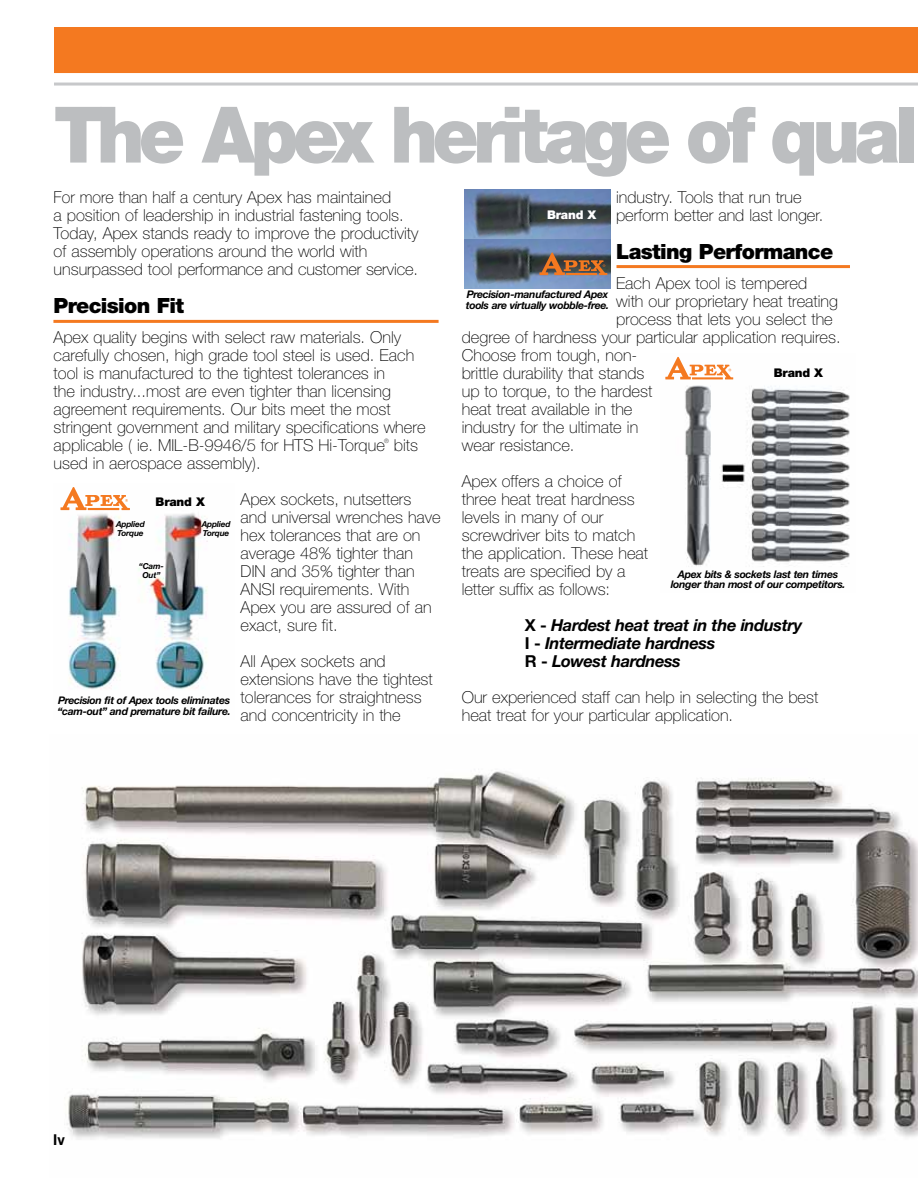
<style>
.page{position:relative;width:918px;height:1188px;background:#fff}
.page>*{position:absolute;margin:0;border:0;box-sizing:border-box;transform-origin:0 0}
.t1{font:900 78px "Helvetica Neue";letter-spacing:-.075em;color:#bcbec0;scale:.95 1}
.t2{font:900 21px "Helvetica Neue";letter-spacing:-.03em;color:#000}
.t3{font:100 16.5px/18px "Helvetica Neue";color:#000}
.t4{font:italic 700 16.5px/18px "Helvetica Neue";letter-spacing:-.025em;color:#000}
.t5{font:700 15px "Helvetica Neue";color:#000;scale:.95 1}
.t6{font:900 12px "Helvetica Neue";letter-spacing:-.015em;color:#000}
.t7{font:900 12px "Helvetica Neue";letter-spacing:-.015em;color:#fff}
.t8{font:italic 700 10.5px/10.5px "Helvetica Neue";letter-spacing:-.03em;color:#000}
.t9{font:italic 700 8.25px/9px "Helvetica Neue";letter-spacing:-.02em;color:#000}
.t10{font:100 6px "Helvetica Neue";color:#000}
.s1{font-style:normal}
</style>
<div class="page">
<img style="left:67px;top:771px;width:851px;height:369px">
<hr style="left:53px;top:320px;width:386px;height:3px;background:#f47920">
<hr style="left:617px;top:265px;width:233px;height:3px;background:#f47920">
<div style="left:54px;top:27px;width:864px;height:46px;background:#f47920"></div>
<hr style="left:54px;top:83px;width:864px;height:3px;background:#c7c8ca">
<img style="left:61px;top:510px;width:147px;height:179px">
<svg style="left:60px;top:487px;width:70px;height:23px"></svg>
<img style="left:465px;top:190px;width:145px;height:48px">
<img style="left:465px;top:240px;width:145px;height:48px">
<svg style="left:539px;top:253px;width:68px;height:22px"></svg>
<img style="left:665px;top:377px;width:185px;height:190px">
<svg style="left:665px;top:357px;width:68px;height:22px"></svg>
<h1 class="t1" style="left:54px;top:88px;width:911px">The Apex heritage of qual</h1>
<p class="t3" style="left:54px;top:188px;width:366px">For more than half a century Apex has maintained<br>a position of leadership in industrial fastening tools.<br>Today, Apex stands ready to improve the productivity of assembly operations around the world with unsurpassed tool performance and customer service.</p>
<p class="t2" style="left:54px;top:292px;width:132px">Precision Fit</p>
<p class="t3" style="left:54px;top:328px;width:373px">Apex quality begins with select raw materials. Only carefully chosen, high grade tool steel is used. Each tool is manufactured to the tightest tolerances in<br>the industry...most are even tighter than licensing agreement requirements. Our bits meet the most stringent government and military specifications where applicable ( ie. MIL-B-9946/5 for HTS Hi-Torque</p>
<p class="t3" style="left:616px;top:188px;width:209px">industry. Tools that run true perform better and last longer.</p>
<p class="t2" style="left:616px;top:238px;width:219px">Lasting Performance</p>
<p class="t3" style="left:616px;top:274px;width:193px">Each Apex tool is tempered</p>
<p class="t3" style="left:616px;top:292px;width:223px">with our proprietary heat treating</p>
<p class="t3" style="left:616px;top:310px;width:218px">process that lets you select the</p>
<p class="t3" style="left:462px;top:328px;width:380px">degree of hardness your particular application requires.</p>
<p class="t3" style="left:462px;top:346px;width:177px">Choose from tough, non-</p>
<p class="t3" style="left:462px;top:364px;width:184px">brittle durability that stands</p>
<p class="t3" style="left:462px;top:382px;width:192px">up to torque, to the hardest</p>
<p class="t3" style="left:462px;top:400px;width:172px">heat treat available in the</p>
<p class="t3" style="left:462px;top:418px;width:178px">industry for the ultimate in</p>
<p class="t3" style="left:462px;top:436px;width:114px">wear resistance.</p>
<p class="t3" style="left:462px;top:472px;width:188px">Apex offers a choice of three heat treat hardness levels in many of our screwdriver bits to match the application. These heat treats are specified by a letter suffix as follows:</p>
<p class="t4" style="left:525px;top:615px;width:279px"><span class="s1">X -</span> Hardest heat treat in the industry<br><span class="s1">I -</span> Intermediate hardness<br><span class="s1">R -</span> Lowest hardness</p>
<p class="t3" style="left:462px;top:688px;width:358px">Our experienced staff can help in selecting the best heat treat for your particular application.</p>
<p class="t7" style="left:547px;top:208px;width:51px">Brand X</p>
<p class="t8" style="left:466px;top:289px;width:145px">Precision-manufactured Apex tools are virtually wobble-free.</p>
<p class="t6" style="left:774px;top:365px;width:51px">Brand X</p>
<p class="t10" style="left:384px;top:438px;width:6px">®</p>
<p class="t3" style="left:394px;top:436px;width:26px">bits</p>
<p class="t3" style="left:241px;top:445px;width:172px;line-height:36px;text-indent:-187px">used in aerospace assembly).<br>Apex sockets, nutsetters</p>
<p class="t3" style="left:241px;top:508px;width:202px">and universal wrenches have hex tolerances that are on average 48% tighter than<br>DIN and 35% tighter than<br>ANSI requirements. With<br>Apex you are assured of an exact, sure fit.</p>
<p class="t3" style="left:241px;top:652px;width:194px">All Apex sockets and extensions have the tightest tolerances for straightness and concentricity in the</p>
<p class="t6" style="left:156px;top:495px;width:51px">Brand X</p>
<p class="t9" style="left:116px;top:520px;width:30px">Applied<br>Torque</p>
<p class="t9" style="left:202px;top:520px;width:30px">Applied<br>Torque</p>
<p class="t9" style="left:139px;top:562px;width:26px;text-align:center">“Cam-<br>Out”</p>
<p class="t8" style="left:671px;top:568px;width:176px;text-align:center">Apex bits &amp; sockets last ten times longer than most of our competitors.</p>
<p class="t8" style="left:58px;top:695px;width:175px">Precision fit of Apex tools eliminates “cam-out” and premature bit failure.</p>
<p class="t5" style="left:53px;top:1131px;width:14px">Iv</p>
</div>
